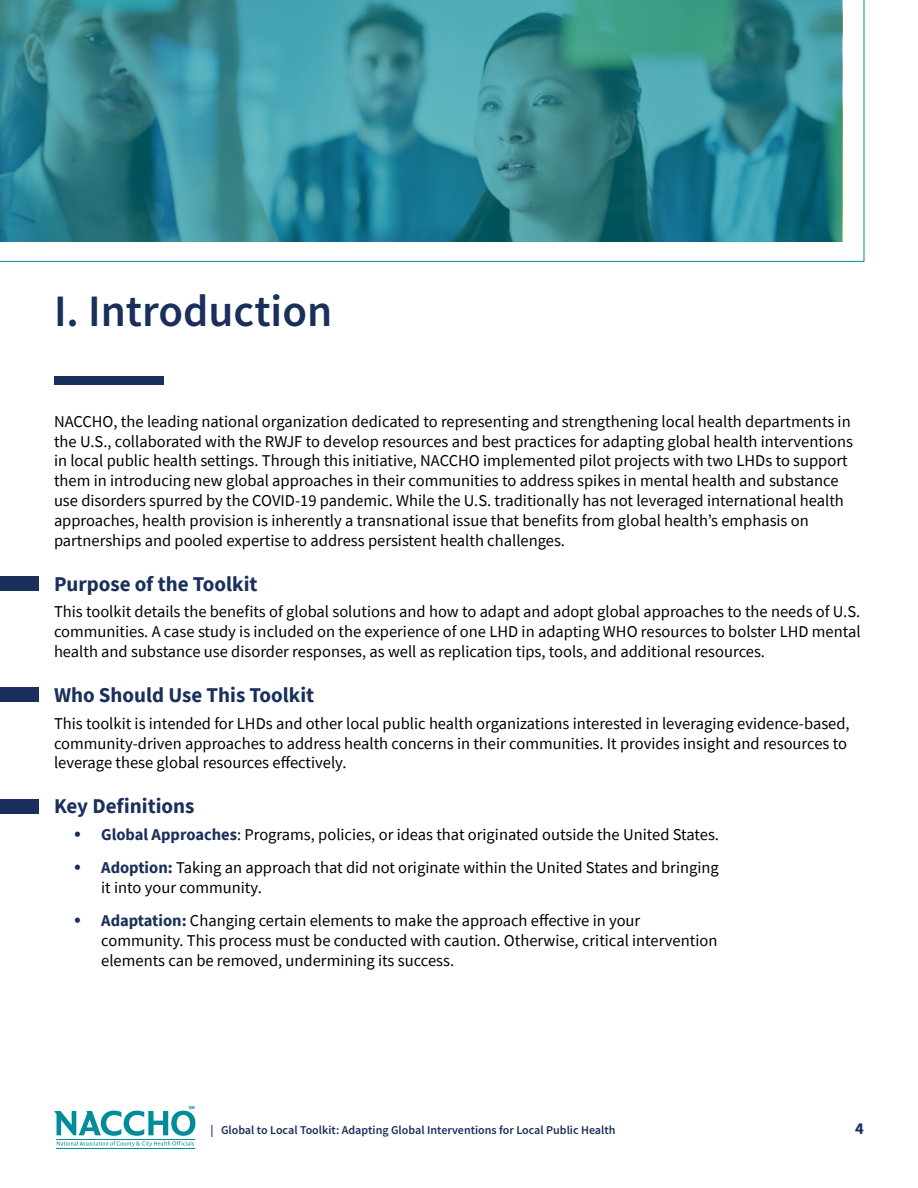
<style>
.page{position:relative;width:918px;height:1188px;background:#fff}
.page>*{position:absolute;margin:0;border:0;box-sizing:border-box;transform-origin:0 0}
.t1{font:600 45px "Source Sans Pro";color:#1a2f5b}
.Section_header{font:700 21px "Source Sans Pro";color:#1a2f5b}
.t2{font:16.5px/19.8px "Source Sans Pro";color:#000}
.t3{font:700 16.5px "Source Sans Pro";color:#1a2f5a}
.t4{font:600 12px "Source Sans Pro";color:#1a2f5a}
.t5{font:700 4.35px "Myriad Pro";color:#008c99}
.s1{font-size:22.5px;color:#1a2f5b}
.s2{font-weight:700;color:#1a2f5b}
</style>
<div class="page">
<svg style="left:54px;top:1111px;width:141px;height:36px"></svg>
<hr style="left:56px;top:1139px;width:139px;height:1px;background:#008c99">
<hr style="left:56px;top:1148px;width:139px;height:1px;background:#008c99">
<svg style="left:0;top:0;width:865px;height:262px;background:#47959e"></svg>
<div style="left:0;top:577px;width:38px;height:14px;background:#1a2f5b"></div>
<div style="left:0;top:688px;width:38px;height:14px;background:#1a2f5b"></div>
<div style="left:0;top:799px;width:38px;height:14px;background:#1a2f5b"></div>
<div style="left:54px;top:376px;width:110px;height:8px;background:#1a2f5b"></div>
<p class="t1" style="left:54px;top:282px;width:280px">I. Introduction</p>
<p class="t2" style="left:54px;top:411px;width:800px">NACCHO, the leading national organization dedicated to representing and strengthening local health departments in the U.S., collaborated with the RWJF to develop resources and best practices for adapting global health interventions in local public health settings. Through this initiative, NACCHO implemented pilot projects with two LHDs to support them in introducing new global approaches in their communities to address spikes in mental health and substance use disorders spurred by the COVID-19 pandemic. While the U.S. traditionally has not leveraged international health approaches, health provision is inherently a transnational issue that benefits from global health’s emphasis on partnerships and pooled expertise to address persistent health challenges.</p>
<p class="Section_header" style="left:54px;top:569px;width:205px">Purpose of the Toolkit</p>
<p class="t2" style="left:54px;top:602px;width:808px;text-align:justify">This toolkit details the benefits of global solutions and how to adapt and adopt global approaches to the needs of U.S. communities. A case study is included on the experience of one LHD in adapting WHO resources to bolster LHD mental health and substance use disorder responses, as well as replication tips, tools, and additional resources.</p>
<p class="Section_header" style="left:54px;top:681px;width:262px">Who Should Use This Toolkit</p>
<p class="t2" style="left:54px;top:713px;width:797px">This toolkit is intended for LHDs and other local public health organizations interested in leveraging evidence-based, community-driven approaches to address health concerns in their communities. It provides insight and resources to leverage these global resources effectively.</p>
<p class="Section_header" style="left:54px;top:792px;width:142px">Key Definitions</p>
<p class="t2" style="left:74px;top:824px;width:646px"><span class="s1">•</span> <span class="s2">Global Approaches</span>: Programs, policies, or ideas that originated outside the United States.</p>
<p class="t2" style="left:101px;top:858px;width:619px;text-indent:-27px"><span class="s1">•</span> <span class="s2">Adoption:</span> Taking an approach that did not originate within the United States and bringing it into your community.</p>
<p class="t2" style="left:101px;top:911px;width:618px;text-indent:-27px"><span class="s1">•</span> <span class="s2">Adaptation:</span> Changing certain elements to make the approach effective in your community. This process must be conducted with caution. Otherwise, critical intervention elements can be removed, undermining its success.</p>
<p class="t5" style="left:189px;top:1104px;width:8px">SM</p>
<p class="t4" style="left:211px;top:1123px;width:406px">| Global to Local Toolkit: Adapting Global Interventions for Local Public Health</p>
<p class="t3" style="left:855px;top:1117px;width:10px">4</p>
</div>
